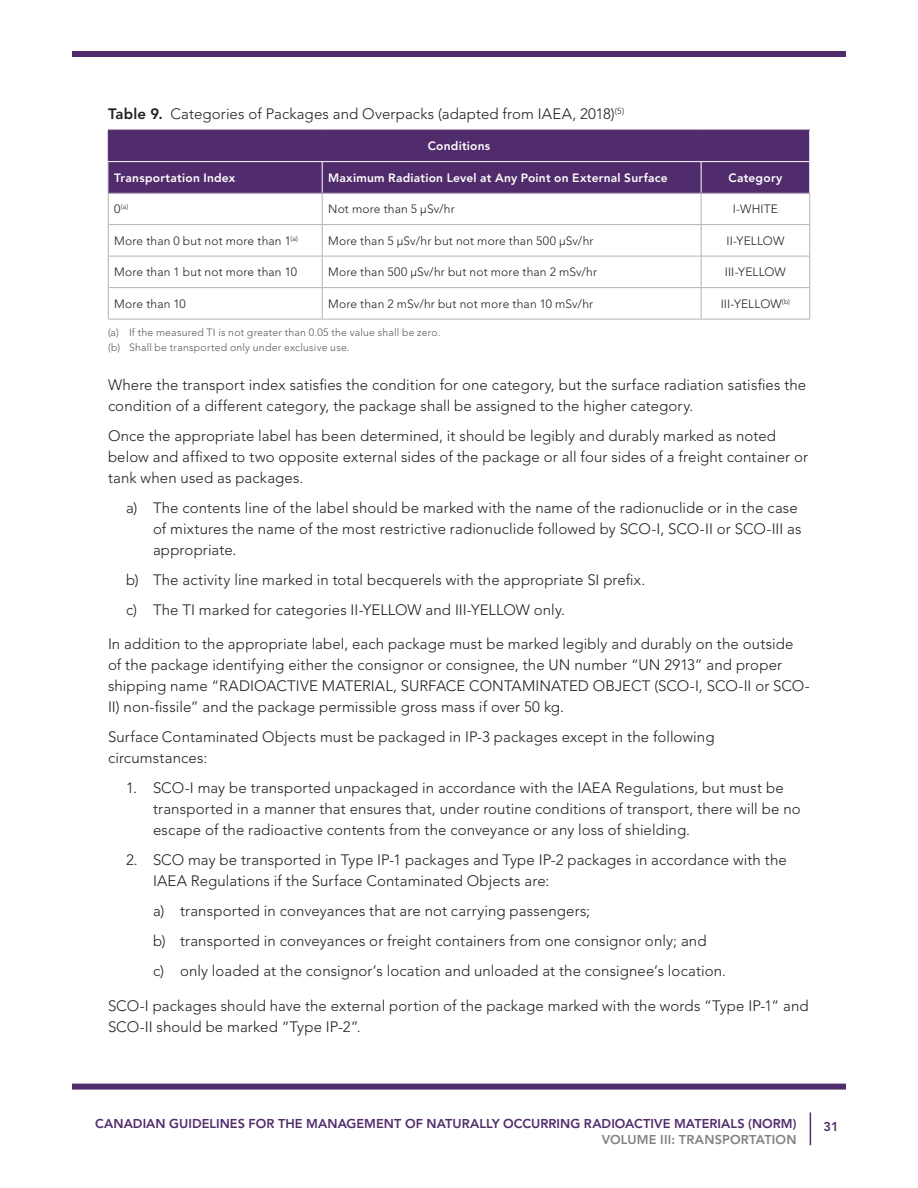
<style>
.page{position:relative;width:918px;height:1188px;background:#fff}
.page>*{position:absolute;margin:0;border:0;box-sizing:border-box;transform-origin:0 0}
.t1{font:300 15px/21px "Avenir LT Std";letter-spacing:.005em;color:#231f20}
.t2{font:800 12.75px "Avenir LT Std";letter-spacing:.005em;color:#512c6c}
.t3{font:800 12.75px "Avenir LT Std";letter-spacing:.015em;color:#808285}
.t4{font:300 12px "Avenir LT Std";letter-spacing:.015em;color:#231f20}
.t5{font:800 12px "Avenir LT Std";letter-spacing:.02em;color:#fff}
.t6{font:300 10.5px/15px "Avenir LT Std";letter-spacing:.02em;color:#57585a}
.t7{font:300 7.05px "Avenir LT Std";color:#231f20}
.s1{font-weight:800}
.s2{font-size:12px}
</style>
<div class="page">
<div style="left:72px;top:51px;width:774px;height:6px;background:#512c6c"></div>
<div style="left:72px;top:1084px;width:774px;height:6px;background:#512c6c"></div>
<hr style="left:810px;top:1112px;width:1px;height:33px;background:#512c6c">
<div style="left:109px;top:131px;width:700px;height:62px;background:#512c6c"></div>
<hr style="left:322px;top:162px;width:1px;height:31px;background:#fff">
<hr style="left:701px;top:162px;width:1px;height:31px;background:#fff">
<hr style="left:108px;top:193px;width:1px;height:31px;background:#b2b3b7">
<hr style="left:322px;top:193px;width:1px;height:31px;background:#b2b3b7">
<hr style="left:701px;top:193px;width:1px;height:31px;background:#b2b3b7">
<hr style="left:809px;top:193px;width:1px;height:31px;background:#b2b3b7">
<hr style="left:108px;top:224px;width:214px;height:1px;background:#b2b3b7">
<hr style="left:108px;top:225px;width:1px;height:31px;background:#b2b3b7">
<hr style="left:322px;top:224px;width:379px;height:1px;background:#b2b3b7">
<hr style="left:322px;top:225px;width:1px;height:31px;background:#b2b3b7">
<hr style="left:701px;top:224px;width:109px;height:1px;background:#b2b3b7">
<hr style="left:701px;top:225px;width:1px;height:31px;background:#b2b3b7">
<hr style="left:809px;top:225px;width:1px;height:31px;background:#b2b3b7">
<hr style="left:108px;top:256px;width:214px;height:1px;background:#b2b3b7">
<hr style="left:108px;top:256px;width:1px;height:31px;background:#b2b3b7">
<hr style="left:322px;top:256px;width:379px;height:1px;background:#b2b3b7">
<hr style="left:322px;top:256px;width:1px;height:31px;background:#b2b3b7">
<hr style="left:701px;top:256px;width:109px;height:1px;background:#b2b3b7">
<hr style="left:701px;top:256px;width:1px;height:31px;background:#b2b3b7">
<hr style="left:809px;top:256px;width:1px;height:31px;background:#b2b3b7">
<hr style="left:108px;top:287px;width:214px;height:1px;background:#b2b3b7">
<hr style="left:108px;top:288px;width:1px;height:31px;background:#b2b3b7">
<hr style="left:322px;top:287px;width:379px;height:1px;background:#b2b3b7">
<hr style="left:322px;top:288px;width:1px;height:31px;background:#b2b3b7">
<hr style="left:701px;top:287px;width:109px;height:1px;background:#b2b3b7">
<hr style="left:701px;top:288px;width:1px;height:31px;background:#b2b3b7">
<hr style="left:809px;top:288px;width:1px;height:31px;background:#b2b3b7">
<hr style="left:108px;top:319px;width:214px;height:1px;background:#b2b3b7">
<hr style="left:322px;top:319px;width:379px;height:1px;background:#b2b3b7">
<hr style="left:701px;top:319px;width:109px;height:1px;background:#b2b3b7">
<hr style="left:108px;top:130px;width:214px;height:1px;background:#512c6c">
<hr style="left:108px;top:130px;width:1px;height:31px;background:#512c6c">
<hr style="left:322px;top:130px;width:379px;height:1px;background:#512c6c">
<hr style="left:701px;top:130px;width:109px;height:1px;background:#512c6c">
<hr style="left:809px;top:130px;width:1px;height:31px;background:#fff">
<hr style="left:108px;top:162px;width:1px;height:31px;background:#9680a3">
<hr style="left:108px;top:193px;width:214px;height:1px;background:#9680a3">
<hr style="left:322px;top:193px;width:379px;height:1px;background:#9680a3">
<hr style="left:701px;top:193px;width:109px;height:1px;background:#9680a3">
<hr style="left:108px;top:161px;width:214px;height:1px;background:#fff">
<hr style="left:322px;top:161px;width:379px;height:1px;background:#fff">
<hr style="left:701px;top:161px;width:109px;height:1px;background:#fff">
<p class="t1" style="left:108px;top:104px;width:518px"><span class="s1">Table 9.</span> Categories of Packages and Overpacks (adapted from IAEA, 2018)<sup>(5)</sup></p>
<p class="t5" style="left:428px;top:139px;width:64px">Conditions</p>
<p class="t5" style="left:114px;top:171px;width:123px">Transportation Index</p>
<p class="t5" style="left:328px;top:171px;width:341px">Maximum Radiation Level at Any Point on External Surface</p>
<p class="t5" style="left:728px;top:171px;width:56px">Category</p>
<p class="t7" style="left:114px;top:203px;width:16px"><span class="s2">0</span>(a)</p>
<p class="t4" style="left:328px;top:202px;width:128px">Not more than 5 µSv/hr</p>
<p class="t4" style="left:733px;top:202px;width:47px">I-WHITE</p>
<p class="t4" style="left:114px;top:234px;width:185px">More than 0 but not more than 1<sup>(a)</sup></p>
<p class="t4" style="left:328px;top:234px;width:267px">More than 5 µSv/hr but not more than 500 µSv/hr</p>
<p class="t4" style="left:727px;top:234px;width:59px">II-YELLOW</p>
<p class="t4" style="left:114px;top:265px;width:184px">More than 1 but not more than 10</p>
<p class="t4" style="left:328px;top:265px;width:270px">More than 500 µSv/hr but not more than 2 mSv/hr</p>
<p class="t4" style="left:725px;top:265px;width:63px">III-YELLOW</p>
<p class="t4" style="left:114px;top:297px;width:73px">More than 10</p>
<p class="t4" style="left:328px;top:297px;width:267px">More than 2 mSv/hr but not more than 10 mSv/hr</p>
<p class="t4" style="left:721px;top:297px;width:71px">III-YELLOW<sup>(b)</sup></p>
<p class="t6" style="left:108px;top:325px;width:334px">(a) If the measured TI is not greater than 0.05 the value shall be zero. (b) Shall be transported only under exclusive use.</p>
<p class="t1" style="left:108px;top:374px;width:700px">Where the transport index satisfies the condition for one category, but the surface radiation satisfies the condition of a different category, the package shall be assigned to the higher category.</p>
<p class="t1" style="left:108px;top:425px;width:702px">Once the appropriate label has been determined, it should be legibly and durably marked as noted below and affixed to two opposite external sides of the package or all four sides of a freight container or tank when used as packages.</p>
<p class="t1" style="left:153px;top:497px;width:650px;text-indent:-27px">a) The contents line of the label should be marked with the name of the radionuclide or in the case of mixtures the name of the most restrictive radionuclide followed by SCO-I, SCO-II or SCO-III as appropriate.</p>
<p class="t1" style="left:126px;top:565px;width:521px;line-height:30px">b) The activity line marked in total becquerels with the appropriate SI prefix. c) The TI marked for categories II-YELLOW and III-YELLOW only.</p>
<p class="t1" style="left:108px;top:634px;width:703px">In addition to the appropriate label, each package must be marked legibly and durably on the outside of the package identifying either the consignor or consignee, the UN number “UN 2913” and proper shipping name “RADIOACTIVE MATERIAL, SURFACE CONTAMINATED OBJECT (SCO-I, SCO-II or SCO-II) non-fissile” and the package permissible gross mass if over 50 kg.</p>
<p class="t1" style="left:108px;top:727px;width:608px">Surface Contaminated Objects must be packaged in IP-3 packages except in the following circumstances:</p>
<p class="t1" style="left:153px;top:778px;width:649px;text-indent:-27px">1. SCO-I may be transported unpackaged in accordance with the IAEA Regulations, but must be transported in a manner that ensures that, under routine conditions of transport, there will be no escape of the radioactive contents from the conveyance or any loss of shielding.</p>
<p class="t1" style="left:153px;top:850px;width:635px;text-indent:-27px">2. SCO may be transported in Type IP-1 packages and Type IP-2 packages in accordance with the<br>IAEA Regulations if the Surface Contaminated Objects are:</p>
<p class="t1" style="left:153px;top:896px;width:575px;line-height:30px">a) transported in conveyances that are not carrying passengers;<br>b) transported in conveyances or freight containers from one consignor only; and<br>c) only loaded at the consignor’s location and unloaded at the consignee’s location.</p>
<p class="t1" style="left:108px;top:995px;width:702px">SCO-I packages should have the external portion of the package marked with the words “Type IP-1” and<br>SCO-II should be marked “Type IP-2”.</p>
<p class="t2" style="left:95px;top:1116px;width:703px">CANADIAN GUIDELINES FOR THE MANAGEMENT OF NATURALLY OCCURRING RADIOACTIVE MATERIALS (NORM)</p>
<p class="t3" style="left:602px;top:1132px;width:196px">VOLUME III: TRANSPORTATION</p>
<p class="t2" style="left:824px;top:1119px;width:17px">31</p>
</div>
